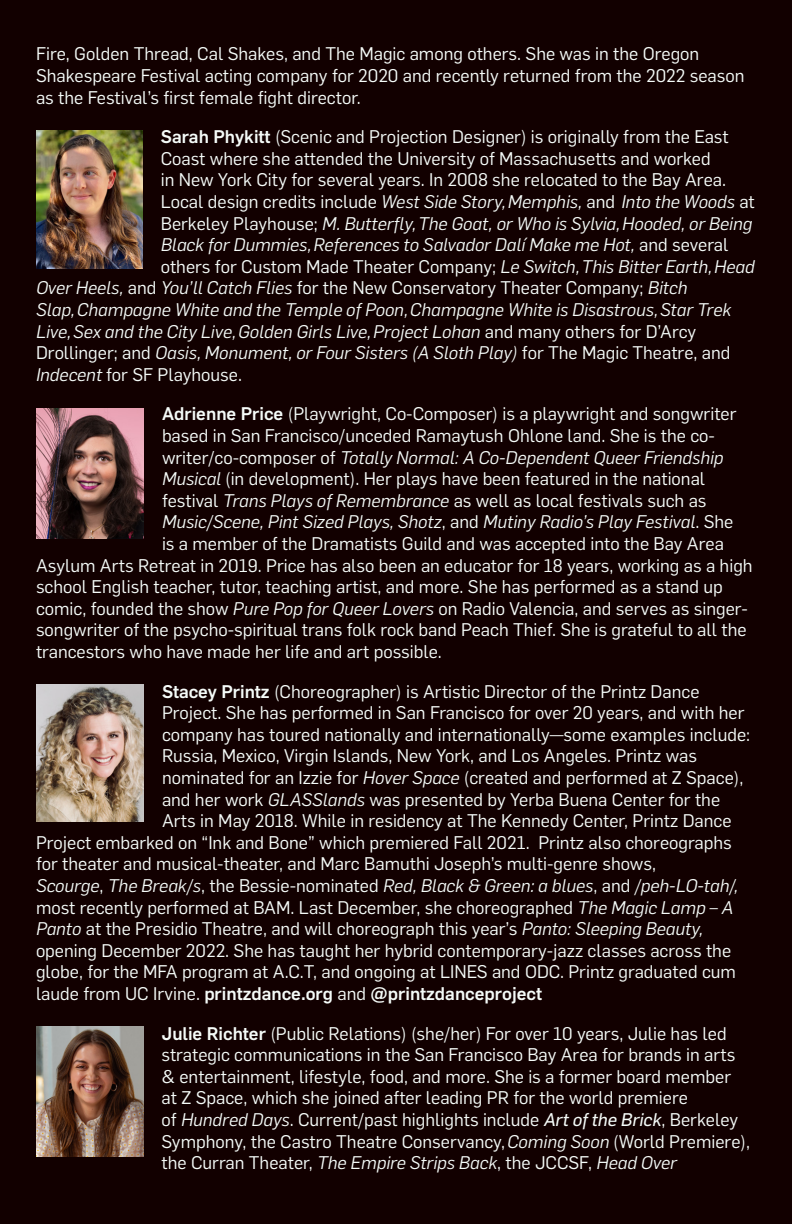
<style>
.page{position:relative;width:792px;height:1224px;background:#120000}
.page>*{position:absolute;margin:0;border:0;box-sizing:border-box;transform-origin:0 0}
.t1{font:18px/21.6px "Flama";color:#f5fbf8}
.t2{font:italic 18px "Flama";color:#f5fbf8}
.t3{font:500 18px "Flama";color:#f5fbf8}
.s1{font-weight:500}
.s2{font-style:normal}
.s3{font-style:italic}
.s4{font-weight:400}
.s5{font-family:"Flama Basic";font-style:italic}
</style>
<div class="page">
<img style="left:36px;top:130px;width:107px;height:139px">
<img style="left:36px;top:408px;width:108px;height:130px">
<img style="left:36px;top:685px;width:108px;height:137px">
<img style="left:36px;top:1026px;width:108px;height:130px">
<p class="t1" style="left:36px;top:42px;width:710px">Fire, Golden Thread, Cal Shakes, and The Magic among others. She was in the Oregon<br>Shakespeare Festival acting company for 2020 and recently returned from the 2022 season as the Festival’s first female fight director.</p>
<p class="t1" style="left:161px;top:125px;width:570px"><span class="s1">Sarah Phykitt</span> (Scenic and Projection Designer) is originally from the East</p>
<p class="t1" style="left:161px;top:146px;width:552px">Coast where she attended the University of Massachusetts and worked</p>
<p class="t1" style="left:161px;top:168px;width:567px">in New York City for several years. In 2008 she relocated to the Bay Area.</p>
<p class="t2" style="left:161px;top:189px;width:596px"><span class="s2">Local design credits include</span> West Side Story, Memphis, <span class="s2">and</span> Into the Woods <span class="s2">at</span></p>
<p class="t2" style="left:161px;top:211px;width:593px"><span class="s2">Berkeley Playhouse;</span> M. Butterfly, The Goat, or Who is Sylvia, Hooded, or Being</p>
<p class="t2" style="left:161px;top:233px;width:569px">Black for Dummies, References to Salvador Dalí Make me Hot, <span class="s2">and several</span></p>
<p class="t1" style="left:161px;top:254px;width:595px">others for Custom Made Theater Company; <span class="s3">Le Switch, This Bitter Earth, Head</span></p>
<p class="t1" style="left:36px;top:276px;width:653px"><span class="s3">Over Heels,</span> and <span class="s3">You’ll Catch Flies</span> for the New Conservatory Theater Company; <span class="s3">Bitch</span></p>
<p class="t2" style="left:36px;top:297px;width:697px">Slap, Champagne White and the Temple of Poon, Champagne White is Disastrous, Star Trek</p>
<p class="t2" style="left:36px;top:319px;width:662px">Live, Sex and the City Live, Golden Girls Live, Project Lohan <span class="s2">and many others for D’Arcy</span></p>
<p class="t2" style="left:36px;top:341px;width:696px"><span class="s2">Drollinger; and</span> Oasis, Monument, or Four Sisters (A Sloth Play) <span class="s2">for The Magic Theatre, and</span></p>
<p class="t1" style="left:36px;top:362px;width:208px"><span class="s3">Indecent</span> for SF Playhouse.</p>
<p class="t1" style="left:162px;top:402px;width:576px"><span class="s1">Adrienne Price</span> (Playwright, Co-Composer) is a playwright and songwriter</p>
<p class="t1" style="left:162px;top:424px;width:554px">based in San Francisco/unceded Ramaytush Ohlone land. She is the co-</p>
<p class="t2" style="left:162px;top:445px;width:563px"><span class="s2">writer/co-composer of</span> Totally Normal: A Co-Dependent Queer Friendship</p>
<p class="t1" style="left:162px;top:467px;width:545px"><span class="s3">Musical</span> (in development). Her plays have been featured in the national</p>
<p class="t1" style="left:162px;top:488px;width:546px">festival <span class="s3">Trans Plays of Remembrance</span> as well as local festivals such as</p>
<p class="t2" style="left:162px;top:510px;width:573px">Music/Scene, Pint Sized Plays, Shotz<span class="s2">, and</span> Mutiny Radio’s Play Festival<span class="s2">. She</span></p>
<p class="t1" style="left:162px;top:532px;width:563px">is a member of the Dramatists Guild and was accepted into the Bay Area</p>
<p class="t1" style="left:36px;top:553px;width:718px">Asylum Arts Retreat in 2019. Price has also been an educator for 18 years, working as a high</p>
<p class="t1" style="left:36px;top:575px;width:688px">school English teacher, tutor, teaching artist, and more. She has performed as a stand up</p>
<p class="t1" style="left:36px;top:596px;width:714px">comic, founded the show <span class="s3">Pure Pop for Queer Lovers</span> on Radio Valencia, and serves as singer-</p>
<p class="t1" style="left:36px;top:618px;width:712px">songwriter of the psycho-spiritual trans folk rock band Peach Thief. She is grateful to all the</p>
<p class="t1" style="left:36px;top:640px;width:407px">trancestors who have made her life and art possible.</p>
<p class="t1" style="left:162px;top:679px;width:539px"><span class="s1">Stacey Printz</span> (Choreographer) is Artistic Director of the Printz Dance</p>
<p class="t1" style="left:162px;top:701px;width:584px">Project. She has performed in San Francisco for over 20 years, and with her</p>
<p class="t1" style="left:162px;top:722px;width:590px">company has toured nationally and internationally—some examples include:</p>
<p class="t1" style="left:162px;top:744px;width:537px">Russia, Mexico, Virgin Islands, New York, and Los Angeles. Printz was</p>
<p class="t1" style="left:162px;top:766px;width:583px">nominated for an Izzie for <span class="s3">Hover Space</span> (created and performed at Z Space),</p>
<p class="t1" style="left:162px;top:787px;width:560px">and her work <span class="s3">GLASSlands</span> was presented by Yerba Buena Center for the</p>
<p class="t1" style="left:162px;top:809px;width:571px">Arts in May 2018. While in residency at The Kennedy Center, Printz Dance</p>
<p class="t1" style="left:36px;top:830px;width:697px">Project embarked on “Ink and Bone” which premiered Fall 2021. Printz also choreographs</p>
<p class="t1" style="left:36px;top:852px;width:622px">for theater and musical-theater, and Marc Bamuthi Joseph’s multi-genre shows,</p>
<p class="t2" style="left:36px;top:873px;width:704px">Scourge<span class="s2">,</span> The Break/s<span class="s2">, the Bessie-nominated</span> Red, Black &amp; Green: a blues<span class="s2">, and</span> /peh-LO-tah/,</p>
<p class="t1" style="left:36px;top:895px;width:699px">most recently performed at BAM. Last December, she choreographed <span class="s3">The Magic Lamp – A</span></p>
<p class="t1" style="left:36px;top:917px;width:669px"><span class="s3">Panto</span> at the Presidio Theatre, and will choreograph this year’s <span class="s3">Panto: Sleeping Beauty,</span></p>
<p class="t1" style="left:36px;top:938px;width:697px">opening December 2022. She has taught her hybrid contemporary-jazz classes across the</p>
<p class="t1" style="left:36px;top:960px;width:701px">globe, for the MFA program at A.C.T, and ongoing at LINES and ODC. Printz graduated cum</p>
<p class="t3" style="left:36px;top:981px;width:508px"><span class="s4">laude from UC Irvine.</span> printzdance.org <span class="s4">and</span> @printzdanceproject</p>
<p class="t1" style="left:162px;top:1021px;width:590px"><span class="s1">Julie Richter</span> (Public Relations) (she/her) For over 10 years, Julie has led strategic communications in the San Francisco Bay Area for brands in arts &amp; entertainment, lifestyle, food, and more. She is a former board member at Z Space, which she joined after leading PR for the world premiere<br>of <span class="s3">Hundred Days</span>. Current/past highlights include <span class="s5">Art of the Brick</span>, Berkeley Symphony, the Castro Theatre Conservancy, <span class="s3">Coming Soon</span> (World Premiere), the Curran Theater, <span class="s3">The Empire Strips Back</span>, the JCCSF, <span class="s3">Head Over</span></p>
</div>
